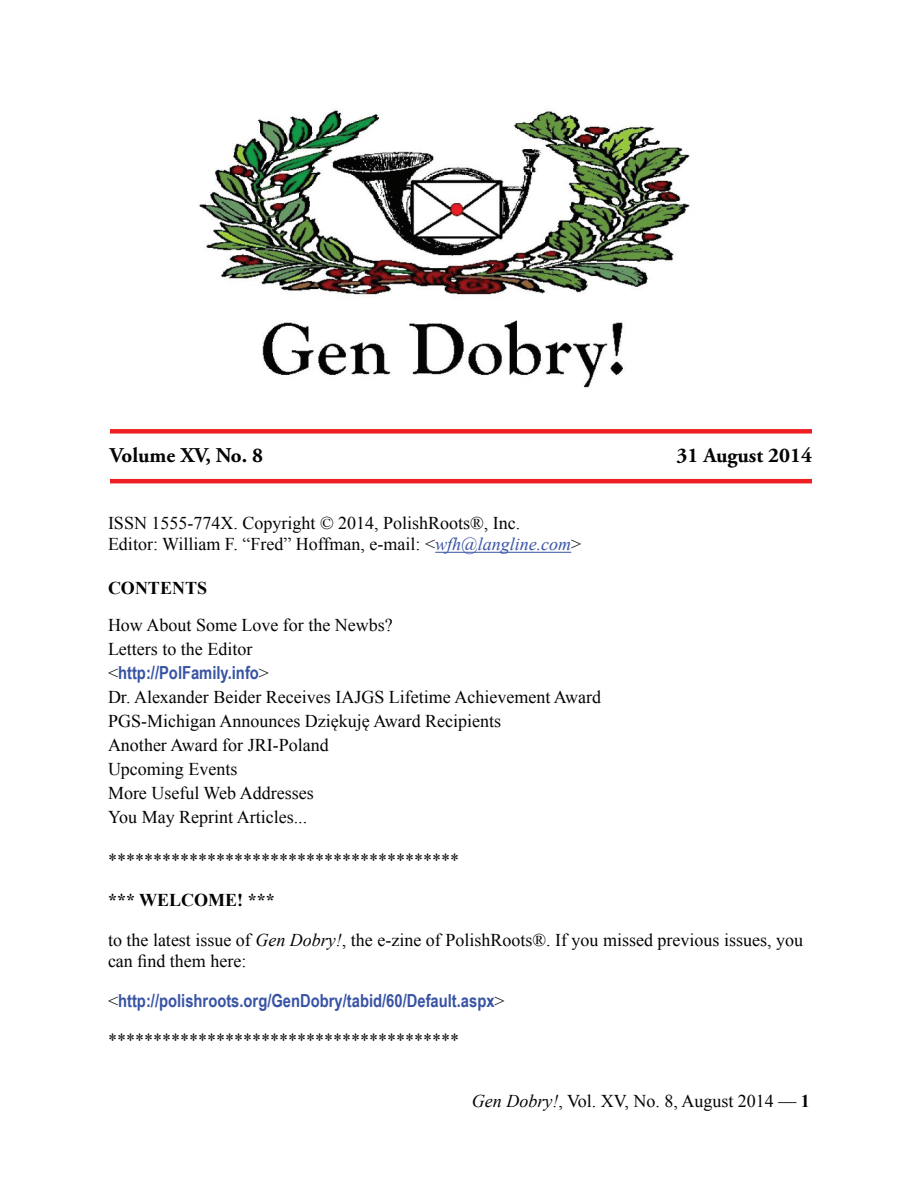
<style>
.page{position:relative;width:918px;height:1188px;background:#fff}
.page>*{position:absolute;margin:0;border:0;box-sizing:border-box;transform-origin:0 0}
.t1{font:700 21px "Adobe Garamond Pro";color:#040503}
.t2{font:18px/24px "Times New Roman";color:#040503}
.t3{font:700 18px "Arial Narrow";color:#3853a3}
.t4{font:700 18px "Times New Roman";color:#040503}
.s1{font-style:italic;color:#3853a3}
.s2{font-family:"Times New Roman";font-weight:400;color:#040503}
.s3{font-style:italic}
.s4{font-weight:700}
</style>
<div class="page">
<img style="left:199px;top:110px;width:491px;height:278px">
<div style="left:110px;top:429px;width:702px;height:5px;background:#ee1f23"></div>
<hr style="left:110px;top:479px;width:702px;height:4px;background:#ee1f23">
<hr style="left:435px;top:552px;width:136px;height:1px;background:#3853a3">
<p class="t1" style="left:110px;top:443px;width:155px">Volume XV, No. 8</p>
<p class="t1" style="left:676px;top:443px;width:137px">31 August 2014</p>
<p class="t2" style="left:108px;top:512px;width:475px;line-height:21.6px">ISSN 1555-774X. Copyright © 2014, PolishRoots®, Inc.<br>Editor: William F. “Fred” Hoffman, e-mail: &lt;<span class="s1">wfh@langline.com</span>&gt;</p>
<p class="t4" style="left:108px;top:575px;width:101px">CONTENTS</p>
<p class="t2" style="left:108px;top:613px;width:286px">How About Some Love for the Newbs?<br>Letters to the Editor</p>
<p class="t3" style="left:108px;top:659px;width:163px"><span class="s2">&lt;</span>http://PolFamily.info<span class="s2">&gt;</span></p>
<p class="t2" style="left:108px;top:685px;width:495px">Dr. Alexander Beider Receives IAJGS Lifetime Achievement Award PGS-Michigan Announces Dziękuję Award Recipients<br>Another Award for JRI-Poland<br>Upcoming Events<br>More Useful Web Addresses<br>You May Reprint Articles...</p>
<p class="t2" style="left:108px;top:848px;width:352px">***************************************</p>
<p class="t4" style="left:108px;top:888px;width:168px">*** WELCOME! ***</p>
<p class="t2" style="left:108px;top:929px;width:697px;line-height:21.6px">to the latest issue of <span class="s3">Gen Dobry!</span>, the e-zine of PolishRoots®. If you missed previous issues, you can find them here:</p>
<p class="t3" style="left:108px;top:987px;width:398px"><span class="s2">&lt;</span>http://polishroots.org/GenDobry/tabid/60/Default.aspx<span class="s2">&gt;</span></p>
<p class="t2" style="left:108px;top:1028px;width:352px">***************************************</p>
<p class="t2" style="left:472px;top:1089px;width:340px"><span class="s3">Gen Dobry!</span>, Vol. XV, No. 8, August 2014 — <span class="s4">1</span></p>
</div>
